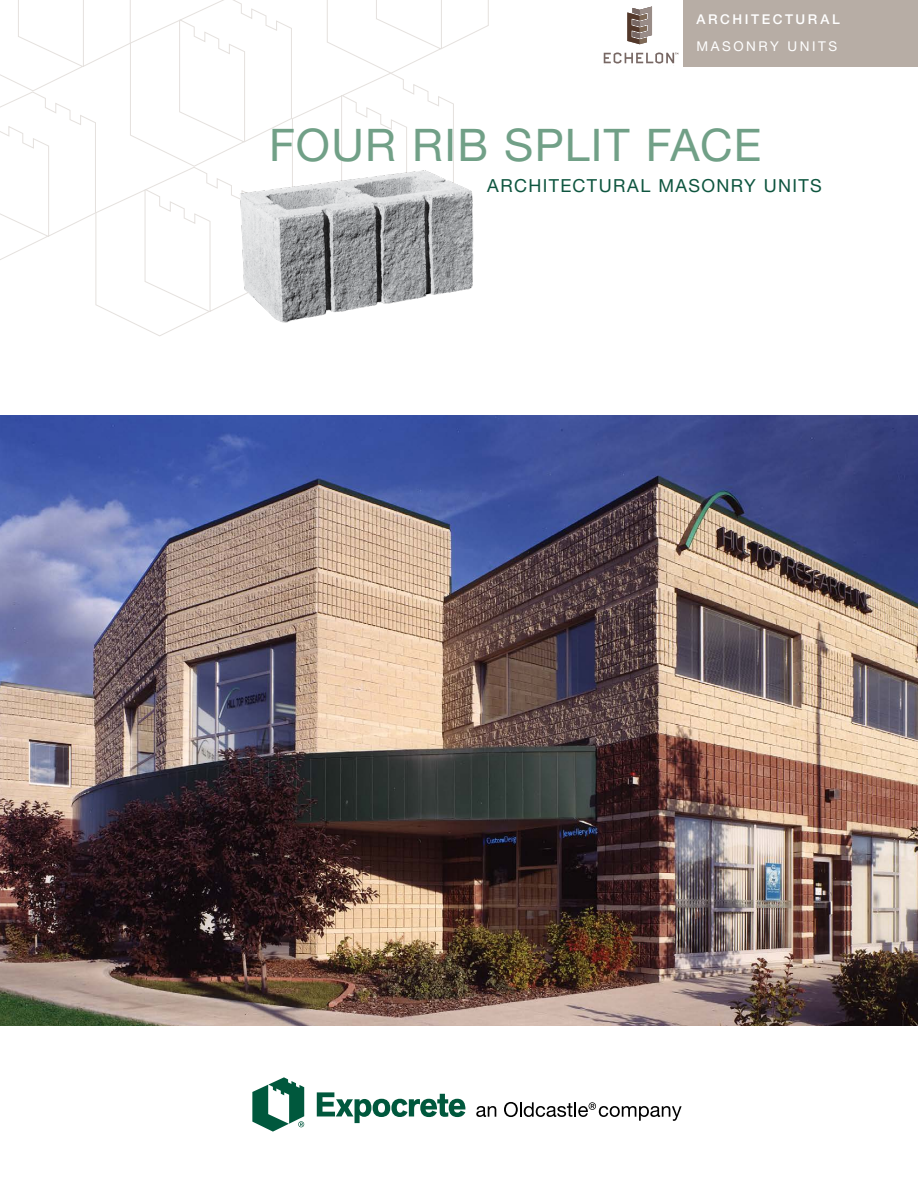
<style>
.page{position:relative;width:918px;height:1188px;background:#fff}
.page>*{position:absolute;margin:0;border:0;box-sizing:border-box;transform-origin:0 0}
.t1{font:45px "Helvetica Neue LT Std";letter-spacing:.03em;color:#71a087}
.t2{font:18px "Helvetica Neue LT Std";letter-spacing:.075em;color:#0e553f}
.t3{font:500 13.5px "Helvetica Neue LT Std";letter-spacing:.19em;color:#fff}
.t4{font:13.5px "Helvetica Neue LT Std";letter-spacing:.19em;color:#fff}
</style>
<div class="page">
<svg style="left:476px;top:1106px;width:20px;height:11px"></svg>
<svg style="left:252px;top:1077px;width:52px;height:55px"></svg>
<svg style="left:504px;top:1102px;width:178px;height:19px"></svg>
<svg style="left:317px;top:1092px;width:148px;height:31px"></svg>
<svg style="left:0;top:0;width:489px;height:336px"></svg>
<div style="left:684px;top:0;width:234px;height:67px;background:#b7ada5"></div>
<svg style="left:604px;top:7px;width:74px;height:57px"></svg>
<img style="left:0;top:415px;width:918px;height:611px">
<img style="left:228px;top:159px;width:255px;height:177px">
<p class="t3" style="left:697px;top:11px;width:145px">ARCHITECTURAL</p>
<p class="t4" style="left:697px;top:38px;width:142px">MASONRY UNITS</p>
<h1 class="t1" style="left:269px;top:118px;width:494px">FOUR RIB SPLIT FACE</h1>
<p class="t2" style="left:487px;top:175px;width:336px">ARCHITECTURAL MASONRY UNITS</p>
</div>
